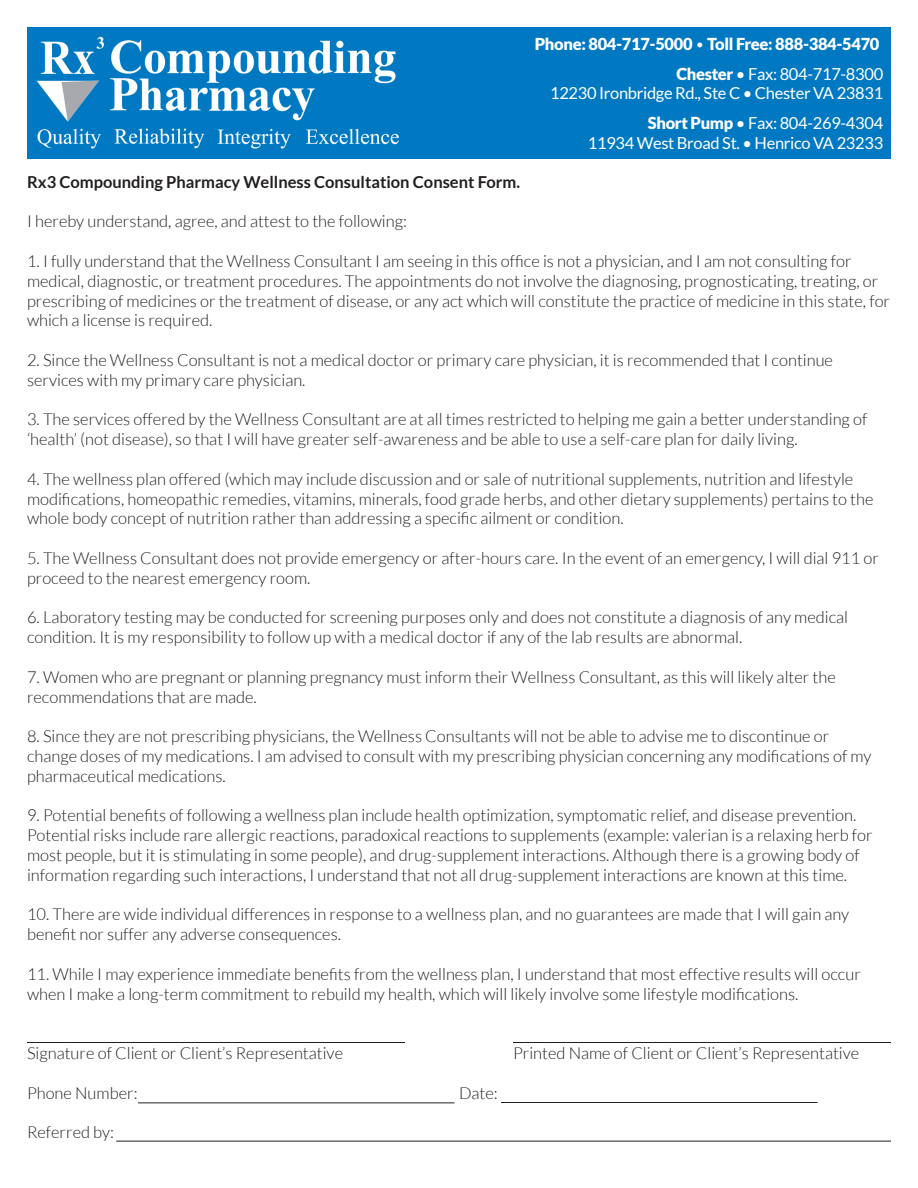
<style>
.page{position:relative;width:918px;height:1188px;background:#fff}
.page>*{position:absolute;margin:0;border:0;box-sizing:border-box;transform-origin:0 0}
.t1{font:300 16.5px/19.8px "Lato";color:#231f20}
.t2{font:16.5px/19.8px "Lato";letter-spacing:-.02em;color:#fff;text-align:right}
.t3{font:700 16.5px "Lato";color:#231f20}
.t4{font:900 16.5px "Lato";letter-spacing:-.02em;color:#fff}
.s1{font-weight:300}
.s2{font-weight:900}
</style>
<div class="page">
<div style="left:27px;top:27px;width:864px;height:132px;background:#0079c2"></div>
<img style="left:37px;top:37px;width:362px;height:112px">
<hr style="left:27px;top:1042px;width:378px;height:1px;background:#231f20">
<hr style="left:513px;top:1042px;width:378px;height:1px;background:#231f20">
<hr style="left:138px;top:1102px;width:316px;height:1px;background:#231f20">
<hr style="left:501px;top:1102px;width:317px;height:1px;background:#231f20">
<hr style="left:116px;top:1141px;width:775px;height:1px;background:#231f20">
<p class="t4" style="left:535px;top:34px;width:346px">Phone: 804-717-5000 <span class="s1">•</span> Toll Free: 888-384-5470</p>
<p class="t2" style="left:550px;top:64px;width:335px"><span class="s2">Chester</span> • Fax: 804-717-8300<br>12230 Ironbridge Rd., Ste C • Chester VA 23831</p>
<p class="t2" style="left:588px;top:113px;width:297px"><span class="s2">Short Pump</span> • Fax: 804-269-4304<br>11934 West Broad St. • Henrico VA 23233</p>
<p class="t3" style="left:27px;top:172px;width:495px">Rx3 Compounding Pharmacy Wellness Consultation Consent Form.</p>
<p class="t1" style="left:27px;top:212px;width:382px">I hereby understand, agree, and attest to the following:</p>
<p class="t1" style="left:27px;top:251px;width:865px">1. I fully understand that the Wellness Consultant I am seeing in this office is not a physician, and I am not consulting for medical, diagnostic, or treatment procedures. The appointments do not involve the diagnosing, prognosticating, treating, or prescribing of medicines or the treatment of disease, or any act which will constitute the practice of medicine in this state, for which a license is required.</p>
<p class="t1" style="left:27px;top:350px;width:808px">2. Since the Wellness Consultant is not a medical doctor or primary care physician, it is recommended that I continue services with my primary care physician.</p>
<p class="t1" style="left:27px;top:410px;width:842px">3. The services offered by the Wellness Consultant are at all times restricted to helping me gain a better understanding of ‘health’ (not disease), so that I will have greater self-awareness and be able to use a self-care plan for daily living.</p>
<p class="t1" style="left:27px;top:469px;width:848px">4. The wellness plan offered (which may include discussion and or sale of nutritional supplements, nutrition and lifestyle modifications, homeopathic remedies, vitamins, minerals, food grade herbs, and other dietary supplements) pertains to the whole body concept of nutrition rather than addressing a specific ailment or condition.</p>
<p class="t1" style="left:27px;top:548px;width:854px">5. The Wellness Consultant does not provide emergency or after-hours care. In the event of an emergency, I will dial 911 or proceed to the nearest emergency room.</p>
<p class="t1" style="left:27px;top:608px;width:823px">6. Laboratory testing may be conducted for screening purposes only and does not constitute a diagnosis of any medical condition. It is my responsibility to follow up with a medical doctor if any of the lab results are abnormal.</p>
<p class="t1" style="left:27px;top:667px;width:810px">7. Women who are pregnant or planning pregnancy must inform their Wellness Consultant, as this will likely alter the recommendations that are made.</p>
<p class="t1" style="left:27px;top:726px;width:846px">8. Since they are not prescribing physicians, the Wellness Consultants will not be able to advise me to discontinue or change doses of my medications. I am advised to consult with my prescribing physician concerning any modifications of my pharmaceutical medications.</p>
<p class="t1" style="left:27px;top:806px;width:847px">9. Potential benefits of following a wellness plan include health optimization, symptomatic relief, and disease prevention.<br>Potential risks include rare allergic reactions, paradoxical reactions to supplements (example: valerian is a relaxing herb for most people, but it is stimulating in some people), and drug-supplement interactions. Although there is a growing body of information regarding such interactions, I understand that not all drug-supplement interactions are known at this time.</p>
<p class="t1" style="left:27px;top:905px;width:824px">10. There are wide individual differences in response to a wellness plan, and no guarantees are made that I will gain any benefit nor suffer any adverse consequences.</p>
<p class="t1" style="left:27px;top:964px;width:835px">11. While I may experience immediate benefits from the wellness plan, I understand that most effective results will occur when I make a long-term commitment to rebuild my health, which will likely involve some lifestyle modifications.</p>
<p class="t1" style="left:27px;top:1043px;width:318px">Signature of Client or Client’s Representative</p>
<p class="t1" style="left:513px;top:1043px;width:348px">Printed Name of Client or Client’s Representative</p>
<p class="t1" style="left:27px;top:1083px;width:112px">Phone Number:</p>
<p class="t1" style="left:459px;top:1083px;width:40px">Date:</p>
<p class="t1" style="left:27px;top:1122px;width:89px">Referred by:</p>
</div>
